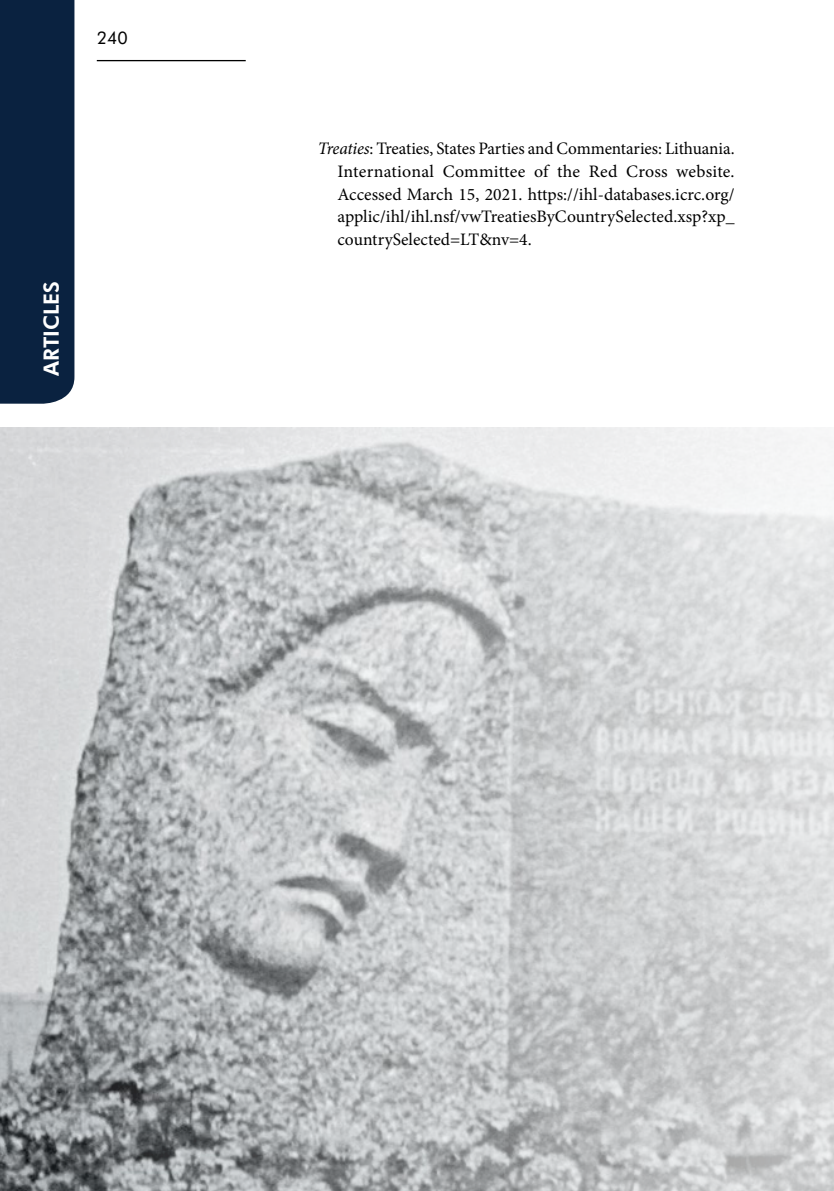
<style>
.page{position:relative;width:834px;height:1191px;background:#fff}
.page>*{position:absolute;margin:0;border:0;box-sizing:border-box;transform-origin:0 0}
.t1{font:21px "Futura Hv EU";color:#fff}
.t2{font:17.5px/22.8px "Minion Pro";color:#000;text-align:justify}
.t3{font:17.5px "Futura EU";color:#000}
.s1{font-style:italic}
</style>
<div class="page">
<hr style="left:97px;top:60px;width:149px;height:1px;background:#000">
<div style="left:0;top:0;width:74px;height:404px;background:#0a2240"></div>
<img style="left:0;top:427px;width:833px;height:764px">
<p class="t3" style="left:97px;top:27px;width:32px">240</p>
<p class="t1" style="left:38px;top:376px;width:96px;rotate:-90deg">ARTICLES</p>
<p class="t2" style="left:337px;top:137px;width:398px;text-indent:-20px"><span class="s1">Treaties</span>: Treaties, States Parties and Commentaries: Lithuania.<br>International Committee of the Red Cross website.<br>Accessed March 15, 2021. https://ihl-databases.icrc.org/ applic/ihl/ihl.nsf/vwTreatiesByCountrySelected.xsp?xp_ countrySelected=LT&amp;nv=4.</p>
</div>
